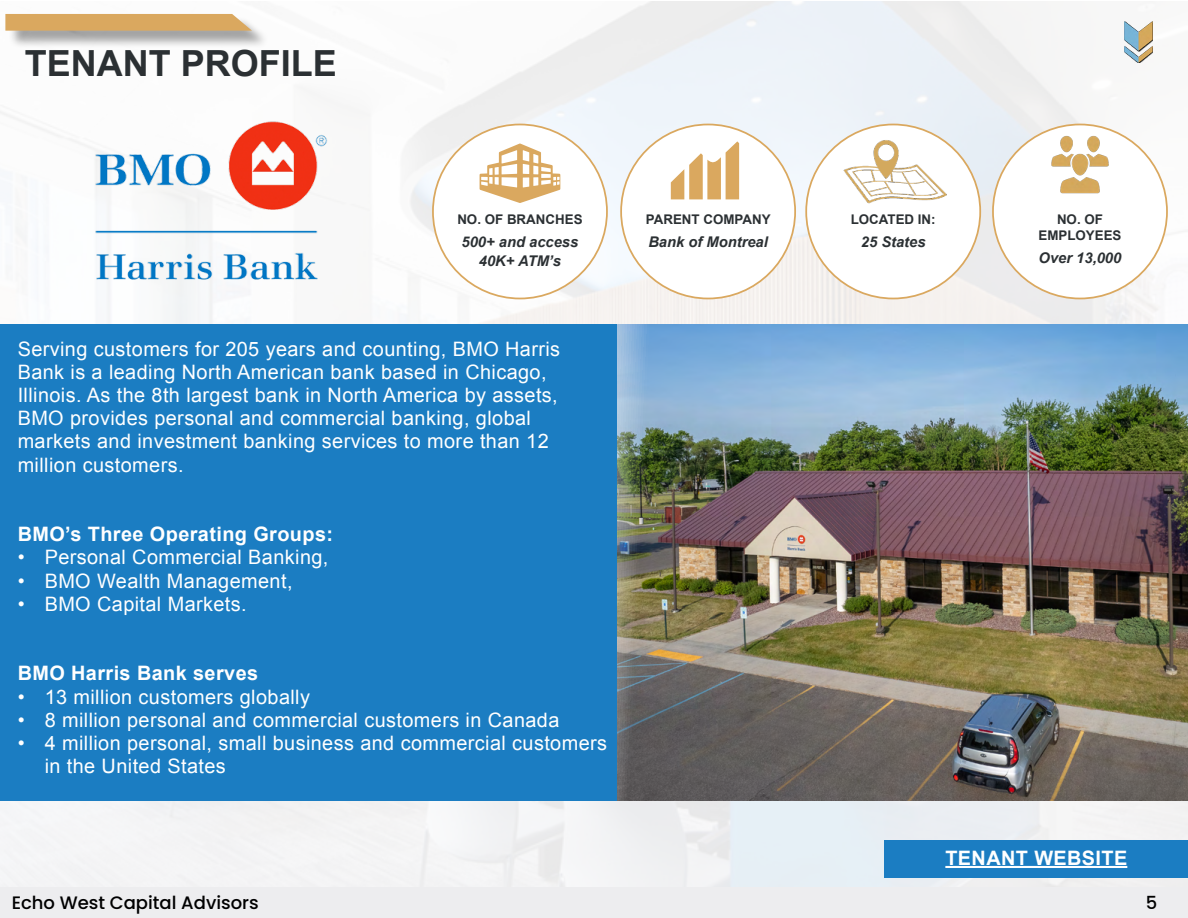
<style>
.page{position:relative;width:1188px;height:918px;background:#fff}
.page>*{position:absolute;margin:0;border:0;box-sizing:border-box;transform-origin:0 0}
.Headers{font:700 36px "Arial";color:#2b3033}
.Text{font:19.95px/23.2px "Arial";letter-spacing:.02em;color:#fff}
.Text-2{font:700 19.95px "Arial";letter-spacing:.02em;color:#fff}
.t1{font:18px "Arial";color:#000}
.t2{font:500 18px "Poppins";color:#000}
.Text-3{font:italic 700 14.7px/19.4px "Arial";color:#2b3033;text-align:center}
.Text-4{font:700 13.35px/16px "Arial";color:#2b3033;text-align:center}
</style>
<div class="page">
<img style="left:0;top:1px;width:1188px;height:886px">
<img style="left:1123px;top:19px;width:31px;height:46px">
<div style="left:8px;top:16px;width:261px;height:33px;background:#000;opacity:.35"></div>
<svg style="left:5px;top:14px;width:247px;height:17px;background:#daab66"></svg>
<div style="left:1124px;top:22px;width:29px;height:41px;background:#000;opacity:.75"></div>
<img style="left:617px;top:324px;width:571px;height:477px">
<img style="left:26px;top:108px;width:370px;height:207px">
<div style="left:621px;top:124px;width:174px;height:175px;background:#fff;border-radius:50%"></div>
<svg style="left:671px;top:141px;width:68px;height:58px"></svg>
<div style="left:806px;top:124px;width:174px;height:175px;background:#fff;border-radius:50%"></div>
<img style="left:837px;top:135px;width:112px;height:69px">
<div style="left:433px;top:124px;width:174px;height:175px;background:#fff;border-radius:50%"></div>
<svg style="left:480px;top:144px;width:80px;height:59px"></svg>
<div style="left:993px;top:124px;width:174px;height:175px;background:#fff;border-radius:50%"></div>
<img style="left:1009px;top:124px;width:142px;height:142px">
<div style="left:0;top:324px;width:617px;height:477px;background:#1b7dc2"></div>
<div style="left:885px;top:841px;width:303px;height:37px;background:#1b7dc2"></div>
<hr style="left:945px;top:866px;width:182px;height:2px;background:#fff">
<div style="left:0;top:887px;width:1188px;height:31px;background:#ededef"></div>
<p class="Headers" style="left:25px;top:39px;width:314px">TENANT PROFILE</p>
<p class="Text-4" style="left:457px;top:212px;width:127px">NO. OF BRANCHES</p>
<p class="Text-3" style="left:462px;top:233px;width:118px">500+ and access<br>40K+ ATM’s</p>
<p class="Text" style="left:18px;top:337px;width:544px">Serving customers for 205 years and counting, BMO Harris Bank is a leading North American bank based in Chicago, Illinois. As the 8th largest bank in North America by assets, BMO provides personal and commercial banking, global markets and investment banking services to more than 12 million customers.</p>
<p class="Text-2" style="left:18px;top:521px;width:317px">BMO’s Three Operating Groups:</p>
<p class="Text" style="left:18px;top:546px;width:312px">• Personal Commercial Banking,</p>
<p class="Text" style="left:18px;top:569px;width:276px">• BMO Wealth Management,</p>
<p class="Text" style="left:18px;top:592px;width:231px">• BMO Capital Markets.</p>
<p class="Text-2" style="left:18px;top:660px;width:242px">BMO Harris Bank serves</p>
<p class="Text" style="left:18px;top:685px;width:294px">• 13 million customers globally</p>
<p class="Text" style="left:18px;top:708px;width:543px">• 8 million personal and commercial customers in Canada</p>
<p class="Text" style="left:45px;top:732px;width:564px;text-indent:-27px">• 4 million personal, small business and commercial customers in the United States</p>
<p class="Text-4" style="left:646px;top:212px;width:126px">PARENT COMPANY</p>
<p class="Text-3" style="left:648px;top:233px;width:121px">Bank of Montreal</p>
<p class="Text-4" style="left:851px;top:212px;width:86px">LOCATED IN:</p>
<p class="Text-3" style="left:861px;top:233px;width:66px">25 States</p>
<p class="Text-4" style="left:1038px;top:212px;width:85px">NO. OF<br>EMPLOYEES</p>
<p class="Text-3" style="left:1039px;top:249px;width:84px">Over 13,000</p>
<p class="Text-2" style="left:945px;top:845px;width:183px">TENANT WEBSITE</p>
<p class="t2" style="left:21px;top:893px;width:24px">ch</p>
<p class="t2" style="left:89px;top:893px;width:171px">st Capital Advisors</p>
<p class="t1" style="left:13px;top:891px;width:222px">Echo West Capital Advisors</p>
<p class="t1" style="left:1147px;top:891px;width:12px">5</p>
</div>
